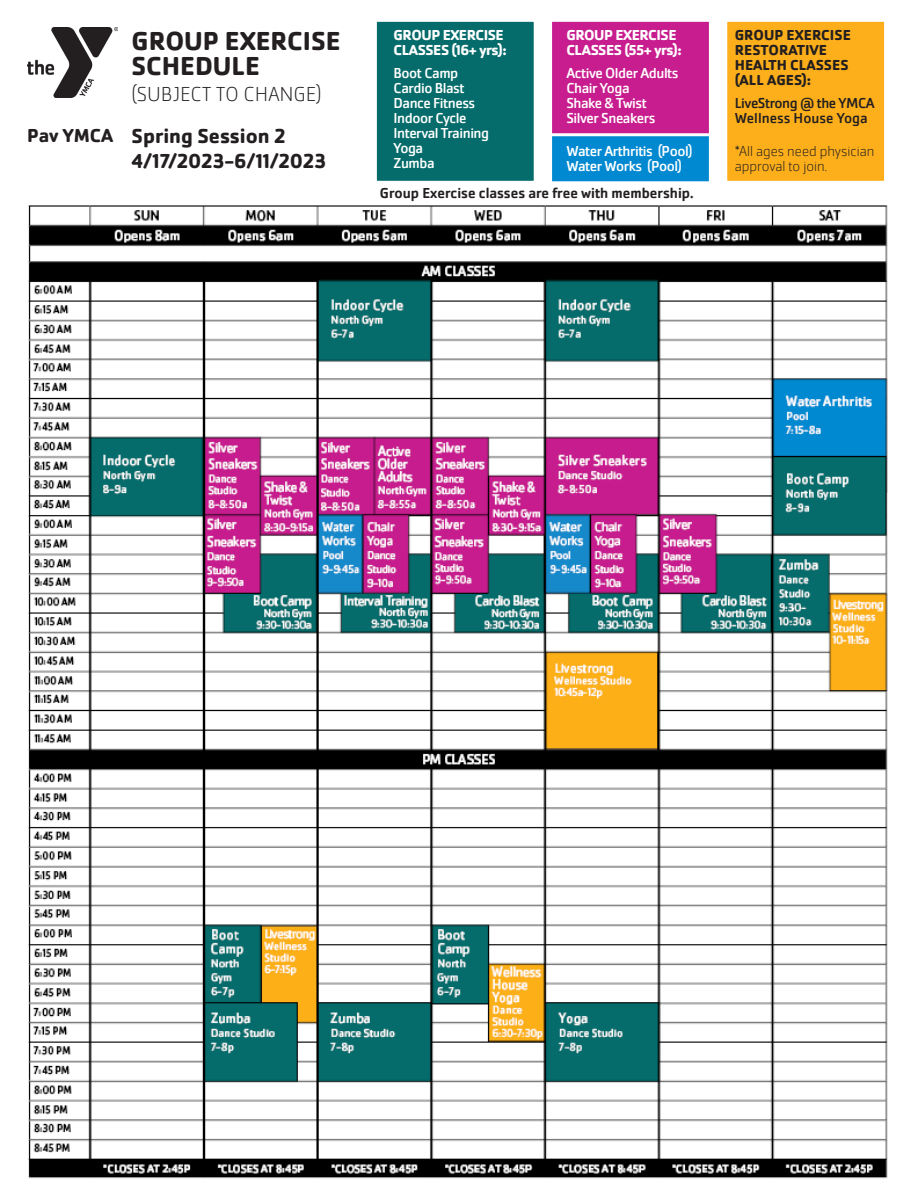
<style>
.page{position:relative;width:918px;height:1188px;background:#fff}
.page>*{position:absolute;margin:0;border:0;box-sizing:border-box;transform-origin:0 0}
.t1{font:700 27px/25.5px "Cachet Pro";color:#231f20}
.t2{font:700 21px "Cachet Pro";color:#231f20}
.t3{font:200 21px "Cachet Pro";letter-spacing:.02em;color:#231f20}
.t4{font:700 19.5px "Cachet Pro";color:#231f20}
.t5{font:15px "Cachet Pro";letter-spacing:-.03em;color:#fff}
.t6{font:700 15px/15px "Cachet Pro";letter-spacing:-.03em;color:#fff}
.t7{font:700 15px/15px "Cachet Pro";color:#231f20}
.t8{font:500 15px "Cachet Pro";color:#231f20}
.t9{font:200 15px/15px "Cachet Pro";color:#231f20}
.t10{font:15px "Cachet Pro";letter-spacing:-.03em;color:#231f20}
.t11{font:15px "Cachet Pro";color:#231f20}
</style>
<div class="page">
<img style="left:28px;top:205px;width:860px;height:974px">
<img style="left:27px;top:28px;width:91px;height:69px">
<div style="left:549px;top:19px;width:163px;height:119px;background:#c81d8f;border:3px solid #fff"></div>
<div style="left:549px;top:133px;width:163px;height:51px;background:#0089d1;border:3px solid #fff"></div>
<div style="left:724px;top:19px;width:163px;height:165px;background:#fdaf1b;border:3px solid #fff"></div>
<div style="left:374px;top:19px;width:163px;height:165px;background:#056c6b;border:3px solid #fff"></div>
<p class="t4" style="left:27px;top:124px;width:88px">Pav YMCA</p>
<p class="t1" style="left:132px;top:28px;width:210px">GROUP EXERCISE<br>SCHEDULE</p>
<p class="t3" style="left:132px;top:82px;width:192px">(SUBJECT TO CHANGE)</p>
<p class="t2" style="left:132px;top:122px;width:156px">Spring Session 2</p>
<p class="t2" style="left:132px;top:148px;width:196px">4/17/2023-6/11/2023</p>
<p class="t6" style="left:394px;top:28px;width:115px">GROUP EXERCISE<br>CLASSES (16+ yrs):</p>
<p class="t5" style="left:394px;top:64px;width:66px">Boot Camp</p>
<p class="t5" style="left:394px;top:79px;width:72px">Cardio Blast</p>
<p class="t5" style="left:394px;top:94px;width:83px">Dance Fitness</p>
<p class="t5" style="left:394px;top:109px;width:75px">Indoor Cycle</p>
<p class="t5" style="left:394px;top:124px;width:97px">Interval Training</p>
<p class="t5" style="left:394px;top:139px;width:31px">Yoga</p>
<p class="t5" style="left:394px;top:154px;width:43px">Zumba</p>
<p class="t8" style="left:380px;top:184px;width:316px">Group Exercise classes are free with membership.</p>
<p class="t6" style="left:566px;top:28px;width:117px">GROUP EXERCISE<br>CLASSES (55+ yrs):</p>
<p class="t5" style="left:566px;top:64px;width:114px">Active Older Adults</p>
<p class="t5" style="left:566px;top:79px;width:65px">Chair Yoga</p>
<p class="t5" style="left:566px;top:94px;width:82px">Shake &amp; Twist</p>
<p class="t5" style="left:566px;top:109px;width:91px">Silver Sneakers</p>
<p class="t5" style="left:566px;top:142px;width:128px">Water Arthritis (Pool)</p>
<p class="t5" style="left:566px;top:157px;width:117px">Water Works (Pool)</p>
<p class="t7" style="left:735px;top:28px;width:118px">GROUP EXERCISE<br>RESTORATIVE<br>HEALTH CLASSES (ALL AGES):</p>
<p class="t10" style="left:735px;top:94px;width:141px">LiveStrong @ the YMCA</p>
<p class="t11" style="left:735px;top:109px;width:135px">Wellness House Yoga</p>
<p class="t9" style="left:735px;top:144px;width:141px">*All ages need physician approval to join.</p>
</div>
